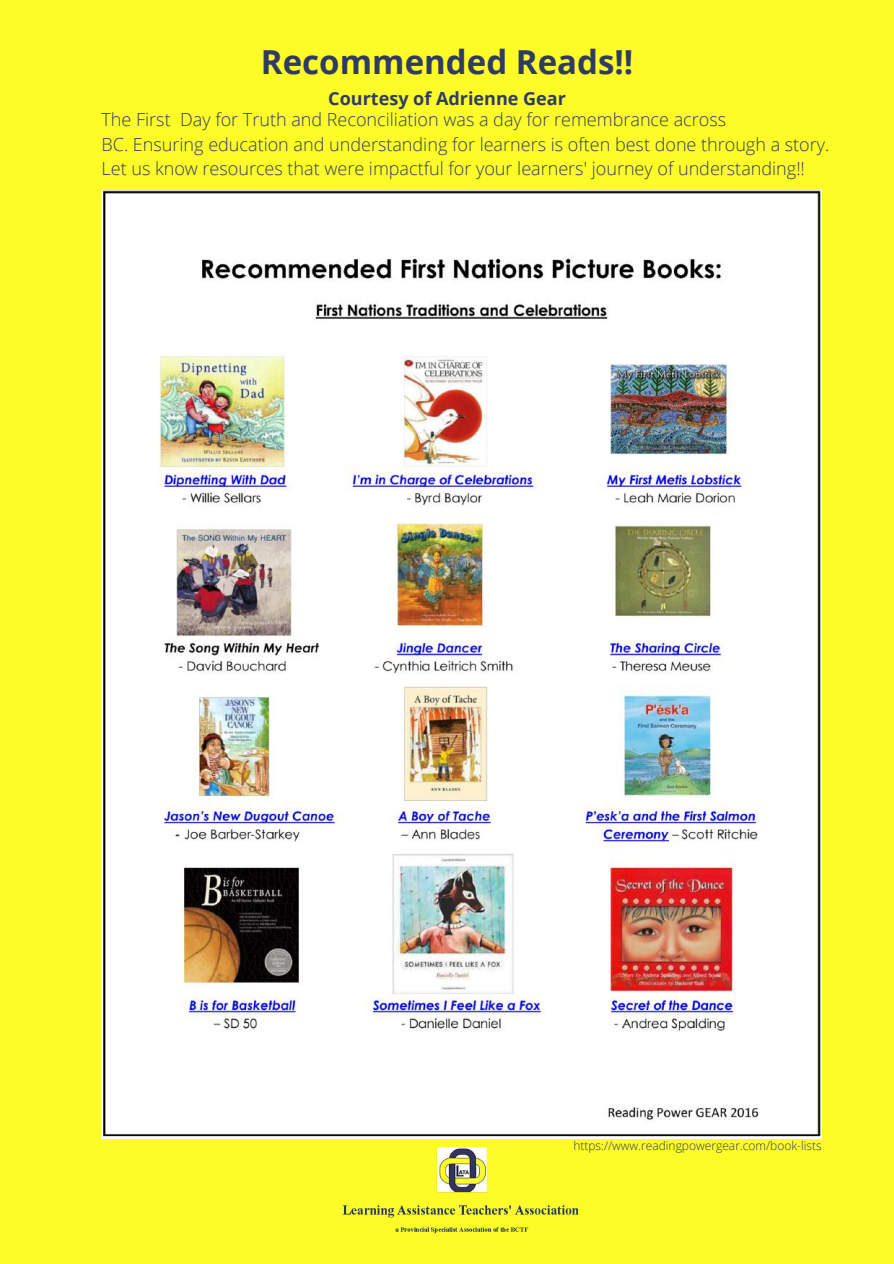
<style>
.page{position:relative;width:894px;height:1264px;background:#fff}
.page>*{position:absolute;margin:0;border:0;box-sizing:border-box;transform-origin:0 0}
.t1{font:700 33px "Open Sans";color:#303b64}
.t2{font:300 18px/24.8px "Open Sans";color:#303b64}
.t3{font:700 18px "Open Sans";color:#303b64}
.t4{font:300 12px "Open Sans";color:#303b64}
</style>
<div class="page">
<div style="left:0;top:0;width:893px;height:1263px;background:#fdfc29"></div>
<img style="left:259px;top:1138px;width:405px;height:96px">
<img style="left:101px;top:190px;width:720px;height:948px">
<h1 class="t1" style="left:261px;top:39px;width:374px">Recommended Reads!!</h1>
<p class="t3" style="left:328px;top:85px;width:239px">Courtesy of Adrienne Gear</p>
<p class="t2" style="left:101px;top:106px;width:729px">The First Day for Truth and Reconciliation was a day for remembrance across<br>BC. Ensuring education and understanding for learners is often best done through a story.<br>Let us know resources that were impactful for your learners' journey of understanding!!</p>
<p class="t4" style="left:573px;top:1136px;width:250px">https://www.readingpowergear.com/book-lists</p>
</div>
